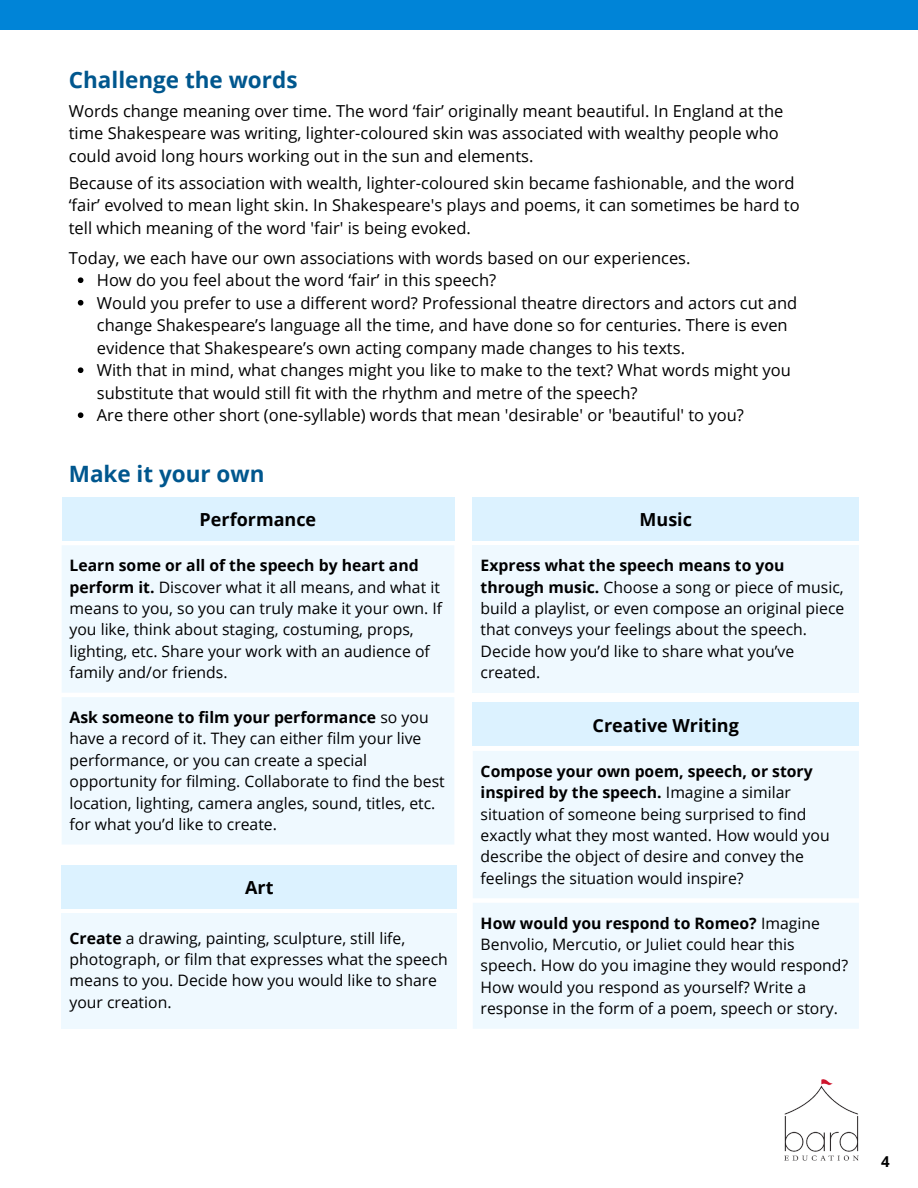
<style>
.page{position:relative;width:918px;height:1188px;background:#fff}
.page>*{position:absolute;margin:0;border:0;box-sizing:border-box;transform-origin:0 0}
.t1{font:700 22.5px "Open Sans";color:#00578e}
.t2{font:700 18px "Open Sans";color:#000}
.t3{font:16.5px/22.5px "Open Sans";color:#000}
.t4{font:15.75px/21.3px "Open Sans";color:#000}
.t5{font:700 15px "Open Sans";color:#000}
.s1{font-weight:700}
</style>
<div class="page">
<div style="left:0;top:0;width:918px;height:30px;background:#0084d7"></div>
<img style="left:784px;top:1080px;width:74px;height:81px">
<svg style="left:78px;top:277px;width:5px;height:6px"></svg>
<svg style="left:78px;top:300px;width:5px;height:6px"></svg>
<svg style="left:78px;top:367px;width:5px;height:6px"></svg>
<svg style="left:78px;top:412px;width:5px;height:6px"></svg>
<div style="left:62px;top:497px;width:392px;height:44px;background:#dcf2ff"></div>
<div style="left:62px;top:545px;width:392px;height:299px;background:#eff9ff"></div>
<div style="left:473px;top:497px;width:386px;height:44px;background:#dcf2ff"></div>
<div style="left:473px;top:545px;width:386px;height:148px;background:#eff9ff"></div>
<div style="left:473px;top:703px;width:386px;height:43px;background:#dcf2ff"></div>
<div style="left:473px;top:751px;width:386px;height:278px;background:#eff9ff"></div>
<div style="left:62px;top:865px;width:395px;height:44px;background:#dcf2ff"></div>
<div style="left:62px;top:913px;width:395px;height:116px;background:#eff9ff"></div>
<p class="t1" style="left:69px;top:64px;width:230px">Challenge the words</p>
<p class="t3" style="left:69px;top:99px;width:716px">Words change meaning over time. The word ‘fair’ originally meant beautiful. In England at the time Shakespeare was writing, lighter-coloured skin was associated with wealthy people who could avoid long hours working out in the sun and elements.</p>
<p class="t3" style="left:69px;top:171px;width:732px">Because of its association with wealth, lighter-coloured skin became fashionable, and the word ‘fair’ evolved to mean light skin. In Shakespeare's plays and poems, it can sometimes be hard to tell which meaning of the word 'fair' is being evoked.</p>
<p class="t3" style="left:69px;top:246px;width:623px">Today, we each have our own associations with words based on our experiences.</p>
<p class="t3" style="left:97px;top:269px;width:401px">How do you feel about the word ‘fair’ in this speech?</p>
<p class="t3" style="left:97px;top:291px;width:702px">Would you prefer to use a different word? Professional theatre directors and actors cut and change Shakespeare’s language all the time, and have done so for centuries. There is even evidence that Shakespeare’s own acting company made changes to his texts.</p>
<p class="t3" style="left:97px;top:359px;width:696px">With that in mind, what changes might you like to make to the text? What words might you substitute that would still fit with the rhythm and metre of the speech?</p>
<h1 class="t3" style="left:97px;top:404px;width:649px">Are there other short (one-syllable) words that mean 'desirable' or 'beautiful' to you?</h1>
<p class="t1" style="left:69px;top:458px;width:197px">Make it your own</p>
<p class="t2" style="left:200px;top:507px;width:118px">Performance</p>
<p class="t4" style="left:70px;top:554px;width:374px"><span class="s1">Learn some or all of the speech by heart and perform it.</span> Discover what it all means, and what it means to you, so you can truly make it your own. If you like, think about staging, costuming, props, lighting, etc. Share your work with an audience of family and/or friends.</p>
<p class="t4" style="left:70px;top:706px;width:377px"><span class="s1">Ask someone to film your performance</span> so you have a record of it. They can either film your live performance, or you can create a special opportunity for filming. Collaborate to find the best location, lighting, camera angles, sound, titles, etc. for what you’d like to create.</p>
<p class="t2" style="left:245px;top:875px;width:30px">Art</p>
<p class="t4" style="left:70px;top:927px;width:380px"><span class="s1">Create</span> a drawing, painting, sculpture, still life, photograph, or film that expresses what the speech means to you. Decide how you would like to share your creation.</p>
<p class="t2" style="left:640px;top:507px;width:54px">Music</p>
<p class="t4" style="left:481px;top:554px;width:365px"><span class="s1">Express what the speech means to you through music.</span> Choose a song or piece of music, build a playlist, or even compose an original piece that conveys your feelings about the speech.<br>Decide how you’d like to share what you’ve created.</p>
<p class="t2" style="left:593px;top:713px;width:148px">Creative Writing</p>
<p class="t4" style="left:481px;top:760px;width:351px"><span class="s1">Compose your own poem, speech, or story inspired by the speech.</span> Imagine a similar situation of someone being surprised to find exactly what they most wanted. How would you describe the object of desire and convey the feelings the situation would inspire?</p>
<p class="t4" style="left:481px;top:912px;width:369px"><span class="s1">How would you respond to Romeo?</span> Imagine Benvolio, Mercutio, or Juliet could hear this speech. How do you imagine they would respond?<br>How would you respond as yourself? Write a response in the form of a poem, speech or story.</p>
<p class="t5" style="left:881px;top:1151px;width:10px">4</p>
</div>
